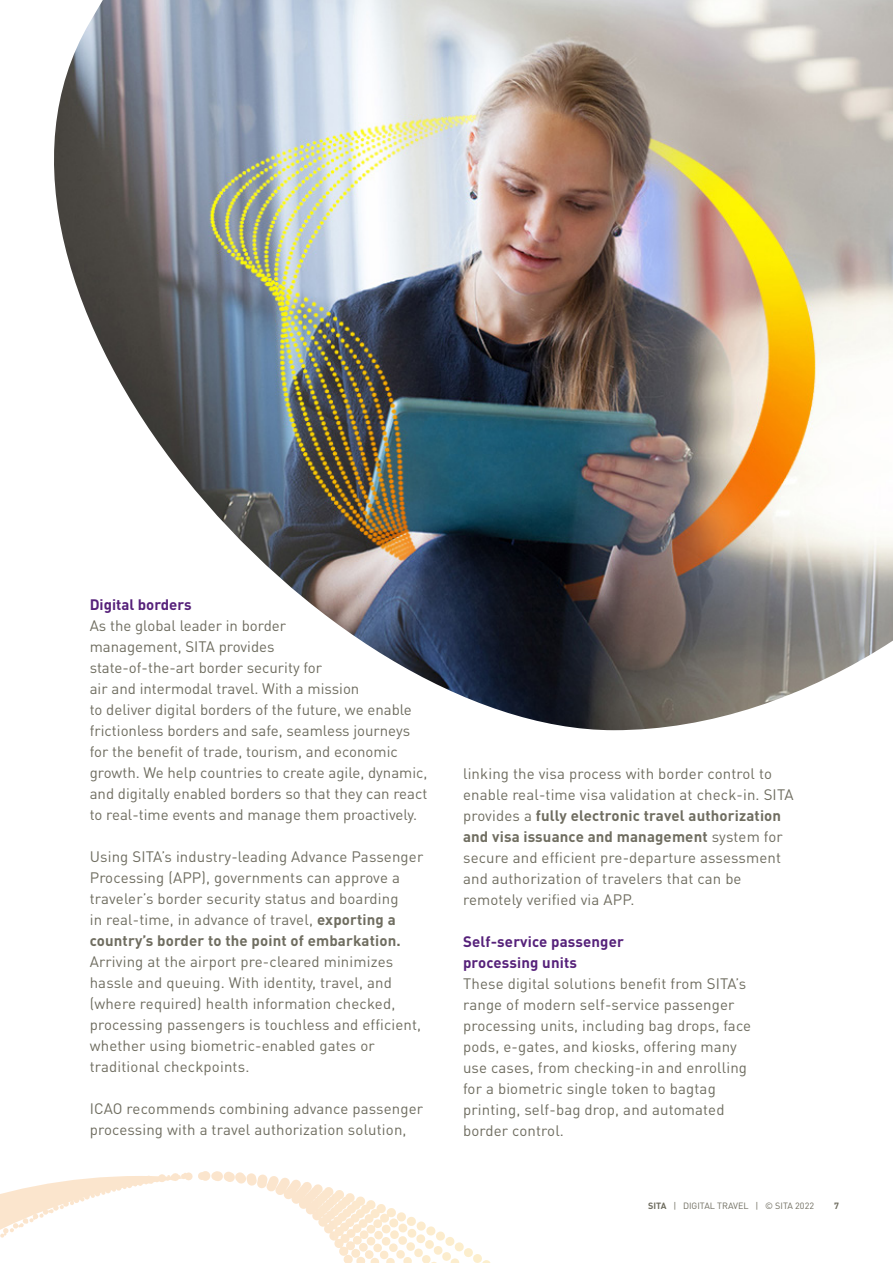
<style>
.page{position:relative;width:893px;height:1263px;background:#fff}
.page>*{position:absolute;margin:0;border:0;box-sizing:border-box;transform-origin:0 0}
.t1{font:15px/21px "DIN Pro";letter-spacing:.01em;color:#6f6d60}
.t2{font:700 15px "DIN Pro";letter-spacing:.01em;color:#56217a}
.t3{font:9px "DIN Pro";color:#6f6d60}
.t4{font:700 9px "DIN Pro";color:#6f6d60}
.s1{font-weight:700}
</style>
<div class="page">
<img style="left:54px;top:0;width:839px;height:730px">
<svg style="left:0;top:1171px;width:491px;height:92px"></svg>
<p class="t2" style="left:90px;top:594px;width:103px">Digital borders</p>
<p class="t1" style="left:90px;top:614px;width:198px">As the global leader in border</p>
<p class="t1" style="left:90px;top:635px;width:186px">management, SITA provides</p>
<p class="t1" style="left:90px;top:656px;width:234px">state-of-the-art border security for</p>
<p class="t1" style="left:90px;top:677px;width:271px">air and intermodal travel. With a mission</p>
<p class="t1" style="left:90px;top:698px;width:339px">to deliver digital borders of the future, we enable frictionless borders and safe, seamless journeys for the benefit of trade, tourism, and economic growth. We help countries to create agile, dynamic, and digitally enabled borders so that they can react to real-time events and manage them proactively.</p>
<p class="t1" style="left:90px;top:845px;width:335px">Using SITA’s industry-leading Advance Passenger Processing (APP), governments can approve a traveler’s border security status and boarding<br>in real-time, in advance of travel, <span class="s1">exporting a country’s border to the point of embarkation.<br></span>Arriving at the airport pre-cleared minimizes hassle and queuing. With identity, travel, and (where required) health information checked, processing passengers is touchless and efficient, whether using biometric-enabled gates or traditional checkpoints.</p>
<p class="t1" style="left:90px;top:1097px;width:335px">ICAO recommends combining advance passenger processing with a travel authorization solution,</p>
<p class="t1" style="left:463px;top:762px;width:332px">linking the visa process with border control to enable real-time visa validation at check-in. SITA provides a <span class="s1">fully electronic travel authorization and visa issuance and management</span> system for secure and efficient pre-departure assessment and authorization of travelers that can be remotely verified via APP.</p>
<p class="t2" style="left:463px;top:931px;width:162px">Self-service passenger</p>
<p class="t2" style="left:463px;top:952px;width:115px">processing units</p>
<p class="t1" style="left:463px;top:972px;width:285px">These digital solutions benefit from SITA’s</p>
<p class="t1" style="left:463px;top:993px;width:290px">range of modern self-service passenger processing units, including bag drops, face</p>
<p class="t1" style="left:463px;top:1035px;width:275px">pods, e-gates, and kiosks, offering many</p>
<p class="t1" style="left:463px;top:1056px;width:286px">use cases, from checking-in and enrolling</p>
<p class="t1" style="left:463px;top:1077px;width:254px">for a biometric single token to bagtag</p>
<p class="t1" style="left:463px;top:1098px;width:263px">printing, self-bag drop, and automated</p>
<p class="t1" style="left:463px;top:1119px;width:102px">border control.</p>
<p class="t3" style="left:648px;top:1199px;width:167px"><span class="s1">SITA</span> | DIGITAL TRAVEL | © SITA 2022</p>
<p class="t4" style="left:834px;top:1199px;width:6px">7</p>
</div>
